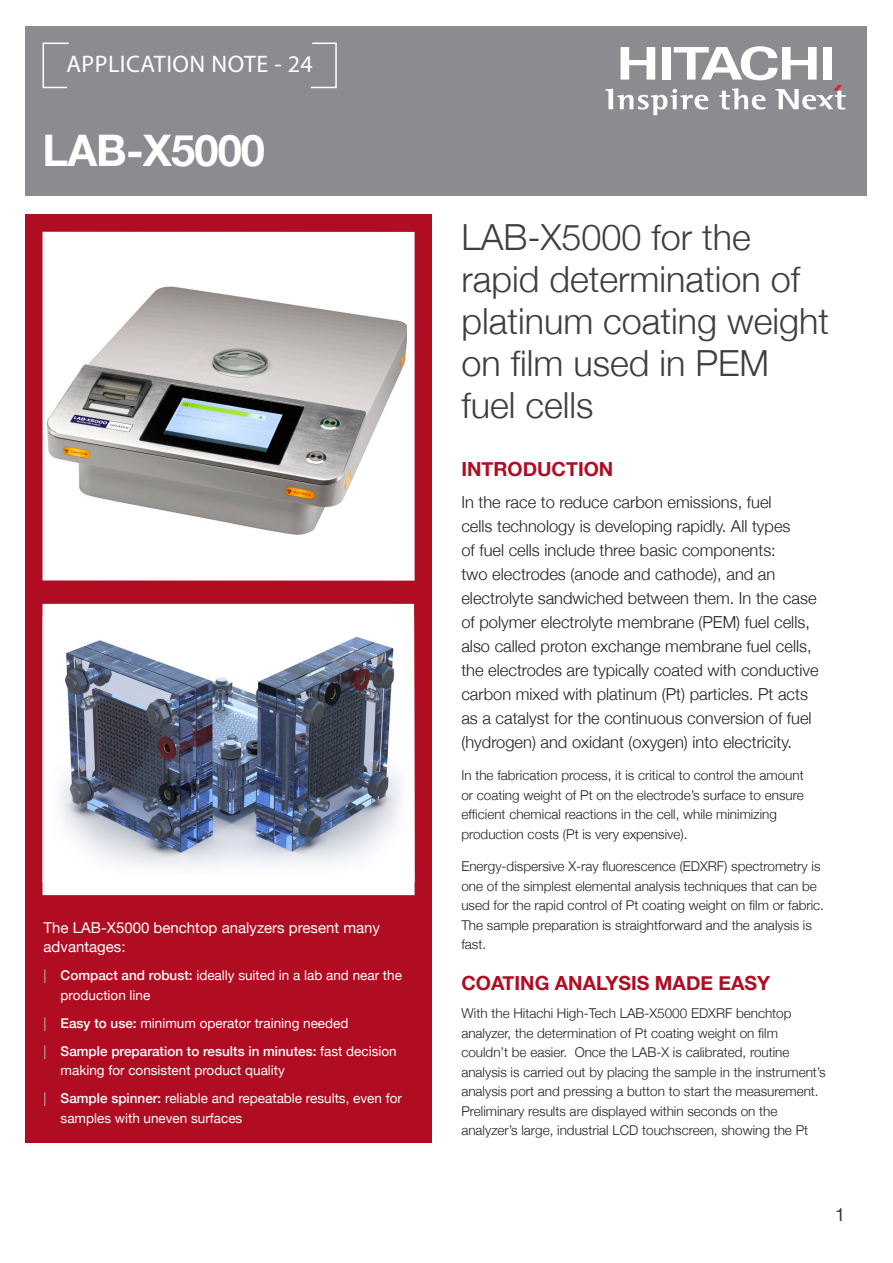
<style>
.page{position:relative;width:893px;height:1263px;background:#fff}
.page>*{position:absolute;margin:0;border:0;box-sizing:border-box;transform-origin:0 0}
.Heading_34_36{font:700 43.5px "Helvetica Neue";letter-spacing:-.02em;color:#fff}
.Header__24_28{font:300 36px/42px "Helvetica Neue";color:#3e3e3f}
.APPLICATION_NOTE{font:24px "Myriad Pro";letter-spacing:.02em;color:#fff}
.BODY_COPY__9_13{font:700 19.5px "Helvetica Neue";color:#b00c22}
.Large_Cap_13_18{font:700 19.5px "Helvetica Neue";color:#b00c22}
.Heading_34_36-2{font:300 18px "Helvetica Neue";color:#3e3e3f}
.BODY_COPY__9_13-2{font:300 16.5px/24px "Helvetica Neue";color:#231f20}
.Bulleted_text{font:15px/19.5px "Helvetica Neue";color:#fff}
.BODY_COPY__9_13-3{font:300 13.5px/19.5px "Helvetica Neue";color:#231f20}
.Bulleted_text-2{font:13.5px/19.5px "Helvetica Neue";color:#fff}
.s1{color:#bcbdc0}
.s2{font-weight:500}
</style>
<div class="page">
<div style="left:26px;top:26px;width:841px;height:169px;background:#8a8c8f"></div>
<svg style="left:42px;top:42px;width:27px;height:47px"></svg>
<svg style="left:310px;top:42px;width:27px;height:47px"></svg>
<svg style="left:605px;top:46px;width:241px;height:69px"></svg>
<div style="left:26px;top:215px;width:406px;height:928px;background:#b00c22"></div>
<div style="left:43px;top:232px;width:372px;height:349px;background:#fff"></div>
<div style="left:43px;top:604px;width:372px;height:291px;background:#fff"></div>
<img style="left:43px;top:617px;width:372px;height:265px">
<img style="left:47px;top:286px;width:359px;height:249px">
<p class="APPLICATION_NOTE" style="left:66px;top:49px;width:248px">APPLICATION NOTE - 24</p>
<p class="Heading_34_36" style="left:42px;top:116px;width:224px">LAB-X5000</p>
<p class="Bulleted_text" style="left:44px;top:918px;width:338px">The LAB-X5000 benchtop analyzers present many advantages:</p>
<p class="Bulleted_text-2" style="left:61px;top:966px;width:343px;text-indent:-17px"><span class="s1">|</span> <span class="s2">Compact and robust:</span> ideally suited in a lab and near the production line</p>
<p class="Bulleted_text-2" style="left:44px;top:1014px;width:306px"><span class="s1">|</span> <span class="s2">Easy to use:</span> minimum operator training needed</p>
<p class="Bulleted_text-2" style="left:61px;top:1042px;width:338px;text-indent:-17px"><span class="s1">|</span> <span class="s2">Sample preparation to results in minutes:</span> fast decision making for consistent product quality</p>
<p class="Bulleted_text-2" style="left:61px;top:1089px;width:343px;text-indent:-17px"><span class="s1">|</span> <span class="s2">Sample spinner:</span> reliable and repeatable results, even for samples with uneven surfaces</p>
<p class="Header__24_28" style="left:461px;top:213px;width:369px">LAB-X5000 for the rapid determination of platinum coating weight on film used in PEM fuel cells</p>
<p class="Large_Cap_13_18" style="left:461px;top:453px;width:154px">INTRODUCTION</p>
<p class="BODY_COPY__9_13-2" style="left:461px;top:489px;width:359px">In the race to reduce carbon emissions, fuel<br>cells technology is developing rapidly. All types<br>of fuel cells include three basic components:<br>two electrodes (anode and cathode), and an electrolyte sandwiched between them. In the case of polymer electrolyte membrane (PEM) fuel cells, also called proton exchange membrane fuel cells, the electrodes are typically coated with conductive carbon mixed with platinum (Pt) particles. Pt acts as a catalyst for the continuous conversion of fuel (hydrogen) and oxidant (oxygen) into electricity.</p>
<p class="BODY_COPY__9_13-3" style="left:461px;top:765px;width:344px">In the fabrication process, it is critical to control the amount or coating weight of Pt on the electrode’s surface to ensure efficient chemical reactions in the cell, while minimizing production costs (Pt is very expensive).</p>
<p class="BODY_COPY__9_13-3" style="left:461px;top:856px;width:364px">Energy-dispersive X-ray fluorescence (EDXRF) spectrometry is one of the simplest elemental analysis techniques that can be used for the rapid control of Pt coating weight on film or fabric.<br>The sample preparation is straightforward and the analysis is fast.</p>
<p class="BODY_COPY__9_13" style="left:461px;top:968px;width:310px">COATING ANALYSIS MADE EASY</p>
<p class="BODY_COPY__9_13-3" style="left:461px;top:1003px;width:366px">With the Hitachi High-Tech LAB-X5000 EDXRF benchtop analyzer, the determination of Pt coating weight on film couldn’t be easier. Once the LAB-X is calibrated, routine analysis is carried out by placing the sample in the instrument’s analysis port and pressing a button to start the measurement.<br>Preliminary results are displayed within seconds on the analyzer’s large, industrial LCD touchscreen, showing the Pt</p>
<p class="Heading_34_36-2" style="left:835px;top:1200px;width:12px">1</p>
</div>
